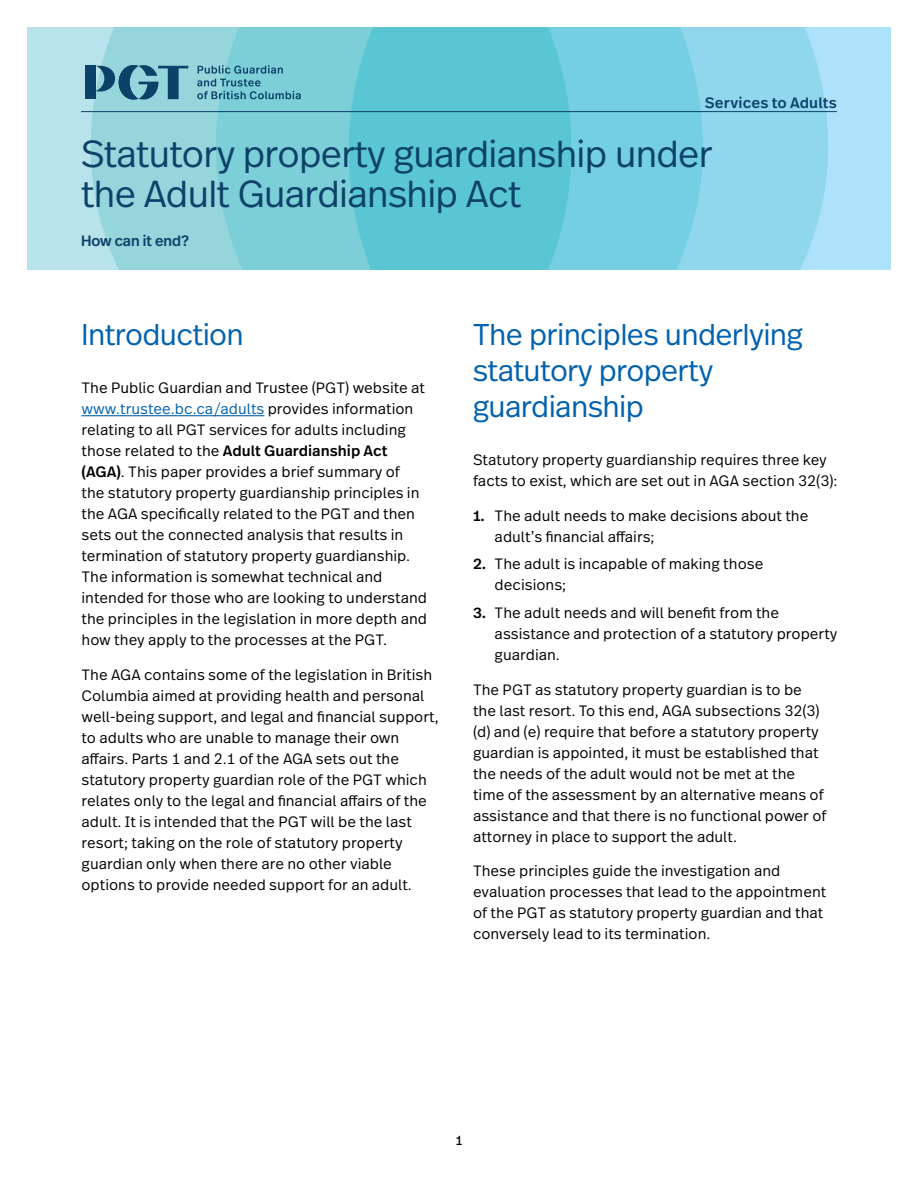
<style>
.page{position:relative;width:918px;height:1188px;background:#fff}
.page>*{position:absolute;margin:0;border:0;box-sizing:border-box;transform-origin:0 0}
.H2__Navy_-_25pt{font:300 37.5px/40.5px "Real Head Pro";color:#0c4269}
.H2__Blue_-_20pt{font:300 30px/36px "Real Head Pro";color:#0061af}
.Body___Light__10pt{font:300 15px/21px "Real Text Pro";color:#000}
.t1{font:500 15px "Real Text Pro";letter-spacing:.01em;color:#0c4269}
.H2__Navy_-_25pt-2{font:500 15px "Real Head Pro";color:#0c4269}
.t2{font:13.5px "Real Text Pro";color:#000}
.s1{color:#0061af}
.s2{font-weight:500}
</style>
<div class="page">
<svg style="left:887px;top:27px;width:4px;height:242px"></svg>
<svg style="left:27px;top:27px;width:5px;height:242px"></svg>
<div style="left:32px;top:27px;width:47px;height:242px;background:#b9e3eb"></div>
<svg style="left:79px;top:27px;width:125px;height:242px;background:#9ad8df"></svg>
<svg style="left:204px;top:27px;width:137px;height:242px;background:#80cfd7"></svg>
<div style="left:840px;top:27px;width:47px;height:242px;background:#aee2fa"></div>
<svg style="left:715px;top:27px;width:125px;height:242px;background:#94d8ef"></svg>
<svg style="left:579px;top:27px;width:136px;height:242px;background:#77cfe5"></svg>
<svg style="left:341px;top:27px;width:238px;height:242px;background:#5dc7d4"></svg>
<hr style="left:81px;top:111px;width:756px;height:1px;background:#0c4269">
<svg style="left:197px;top:65px;width:104px;height:34px;background:#69b2c0"></svg>
<div style="left:85px;top:66px;width:10px;height:33px;background:#0c4269"></div>
<svg style="left:95px;top:65px;width:93px;height:35px;background:#5995aa"></svg>
<hr style="left:82px;top:415px;width:182px;height:1px;background:#0061af">
<p class="t1" style="left:705px;top:92px;width:134px">Services to Adults</p>
<h1 class="H2__Navy_-_25pt" style="left:82px;top:132px;width:632px">Statutory property guardianship under the Adult Guardianship Act</h1>
<h1 class="H2__Navy_-_25pt-2" style="left:81px;top:230px;width:110px">How can it end?</h1>
<h2 class="H2__Blue_-_20pt" style="left:82px;top:316px;width:164px">Introduction</h2>
<p class="Body___Light__10pt" style="left:82px;top:377px;width:347px">The Public Guardian and Trustee (PGT) website at <span class="s1">www.trustee.bc.ca/adults</span> provides information relating to all PGT services for adults including those related to the <span class="s2">Adult Guardianship Act (AGA)</span>. This paper provides a brief summary of<br>the statutory property guardianship principles in the AGA specifically related to the PGT and then sets out the connected analysis that results in termination of statutory property guardianship.<br>The information is somewhat technical and intended for those who are looking to understand the principles in the legislation in more depth and how they apply to the processes at the PGT.</p>
<p class="Body___Light__10pt" style="left:82px;top:663px;width:359px">The AGA contains some of the legislation in British Columbia aimed at providing health and personal well-being support, and legal and financial support, to adults who are unable to manage their own affairs. Parts 1 and 2.1 of the AGA sets out the statutory property guardian role of the PGT which relates only to the legal and financial affairs of the adult. It is intended that the PGT will be the last resort; taking on the role of statutory property guardian only when there are no other viable options to provide needed support for an adult.</p>
<h2 class="H2__Blue_-_20pt" style="left:473px;top:316px;width:331px">The principles underlying statutory property guardianship</h2>
<p class="Body___Light__10pt" style="left:473px;top:449px;width:366px">Statutory property guardianship requires three key facts to exist, which are set out in AGA section 32(3):</p>
<p class="Body___Light__10pt" style="left:495px;top:504px;width:315px;text-indent:-22px"><span class="s2">1.</span> The adult needs to make decisions about the adult’s financial affairs;</p>
<p class="Body___Light__10pt" style="left:495px;top:553px;width:270px;text-indent:-22px"><span class="s2">2.</span> The adult is incapable of making those decisions;</p>
<p class="Body___Light__10pt" style="left:495px;top:602px;width:344px;text-indent:-22px"><span class="s2">3.</span> The adult needs and will benefit from the assistance and protection of a statutory property guardian.</p>
<p class="Body___Light__10pt" style="left:473px;top:678px;width:355px">The PGT as statutory property guardian is to be the last resort. To this end, AGA subsections 32(3) (d) and (e) require that before a statutory property guardian is appointed, it must be established that the needs of the adult would not be met at the time of the assessment by an alternative means of assistance and that there is no functional power of attorney in place to support the adult.</p>
<p class="Body___Light__10pt" style="left:473px;top:860px;width:355px">These principles guide the investigation and evaluation processes that lead to the appointment of the PGT as statutory property guardian and that conversely lead to its termination.</p>
<p class="t2" style="left:456px;top:1131px;width:8px">1</p>
</div>
